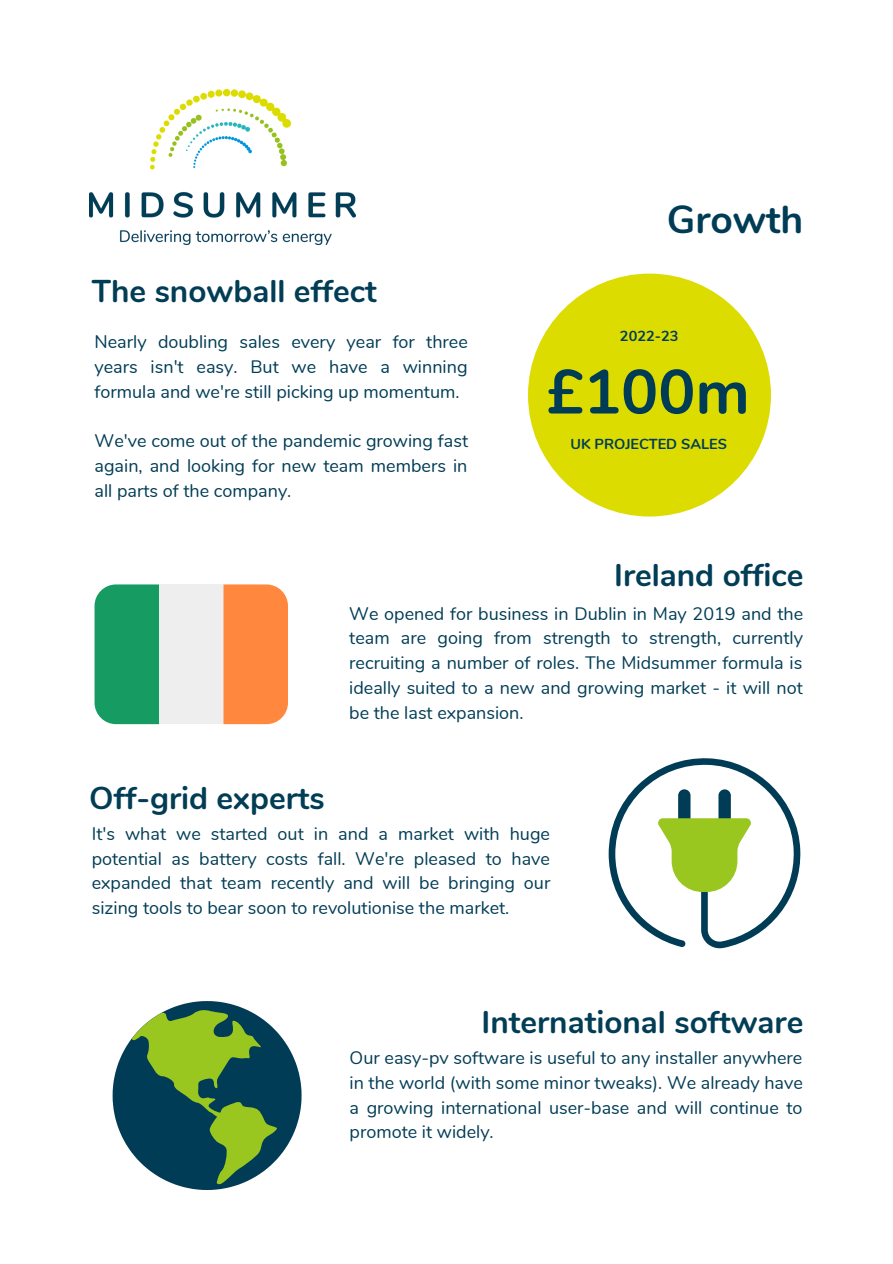
<style>
.page{position:relative;width:893px;height:1264px;background:#fff}
.page>*{position:absolute;margin:0;border:0;box-sizing:border-box;transform-origin:0 0}
.t1{font:700 62.1px "Nunito";color:#003c56}
.t2{font:700 39px "Nunito";color:#003c56}
.t3{font:700 31.5px "Nunito";color:#023d56}
.t4{font:18px/24.8px "Nunito";color:#023d56;text-align:justify}
.t5{font:18px/24.8px "Nunito";color:#003c56;text-align:justify}
.t6{font:700 14.4px "Nunito";color:#003c56}
</style>
<div class="page">
<img style="left:89px;top:89px;width:267px;height:155px">
<div style="left:94px;top:584px;width:65px;height:140px;background:#169b62"></div>
<div style="left:159px;top:584px;width:64px;height:140px;background:#eee"></div>
<div style="left:223px;top:584px;width:65px;height:140px;background:#ff883e"></div>
<svg style="left:113px;top:1001px;width:188px;height:188px"></svg>
<svg style="left:608px;top:758px;width:192px;height:190px"></svg>
<div style="left:528px;top:273px;width:242px;height:243px;background:#dcdc00;border-radius:50%"></div>
<h3 class="t3" style="left:92px;top:270px;width:287px">The snowball effect</h3>
<p class="t5" style="left:94px;top:330px;width:375px">Nearly doubling sales every year for three years isn't easy. But we have a winning formula and we're still picking up momentum.</p>
<p class="t5" style="left:94px;top:429px;width:375px">We've come out of the pandemic growing fast again, and looking for new team members in all parts of the company.</p>
<h2 class="t2" style="left:667px;top:193px;width:138px">Growth</h2>
<p class="t6" style="left:620px;top:326px;width:60px">2022-23</p>
<h1 class="t1" style="left:546px;top:351px;width:205px">£100m</h1>
<p class="t6" style="left:570px;top:434px;width:158px">UK PROJECTED SALES</p>
<h3 class="t3" style="left:614px;top:554px;width:191px">Ireland office</h3>
<h3 class="t3" style="left:89px;top:777px;width:237px">Off-grid experts</h3>
<p class="t4" style="left:349px;top:601px;width:455px">We opened for business in Dublin in May 2019 and the team are going from strength to strength, currently recruiting a number of roles. The Midsummer formula is ideally suited to a new and growing market - it will not be the last expansion.</p>
<p class="t4" style="left:92px;top:821px;width:460px">It's what we started out in and a market with huge potential as battery costs fall. We're pleased to have expanded that team recently and will be bringing our sizing tools to bear soon to revolutionise the market.</p>
<h3 class="t3" style="left:481px;top:1001px;width:323px">International software</h3>
<p class="t4" style="left:349px;top:1045px;width:455px">Our easy-pv software is useful to any installer anywhere in the world (with some minor tweaks). We already have a growing international user-base and will continue to promote it widely.</p>
</div>
